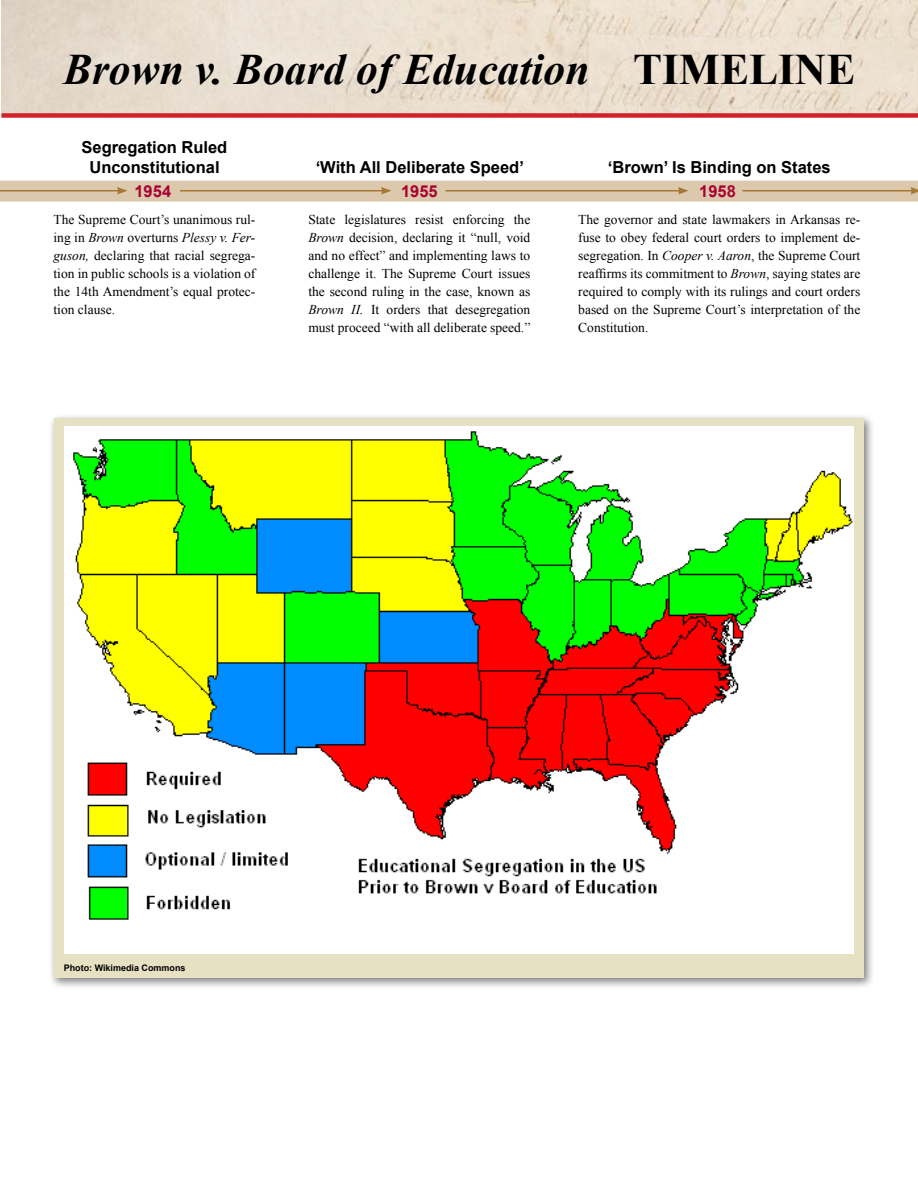
<style>
.page{position:relative;width:918px;height:1188px;background:#fff}
.page>*{position:absolute;margin:0;border:0;box-sizing:border-box;transform-origin:0 0}
.t1{font:italic 700 43.5px "Times New Roman";color:#000}
.t2{font:700 16.5px/19.8px "Arial";color:#000;text-align:center}
.t3{font:700 16.5px "Arial";color:#a90232}
.t4{font:13.5px/18px "Times New Roman";color:#000;text-align:justify}
.t5{font:700 9px "Arial";color:#000}
.s1{font-style:normal}
.s2{font-style:italic}
</style>
<div class="page">
<div style="left:48px;top:413px;width:827px;height:577px;background:#000;opacity:.5"></div>
<div style="left:54px;top:418px;width:810px;height:560px;background:#e7e1c4"></div>
<img style="left:2px;top:0;width:916px;height:113px">
<div style="left:2px;top:113px;width:916px;height:5px;background:#d22229"></div>
<div style="left:0;top:181px;width:918px;height:21px;background:#dcc9ad"></div>
<hr style="left:0;top:190px;width:119px;height:2px;background:#a77833">
<svg style="left:117px;top:187px;width:11px;height:8px"></svg>
<hr style="left:180px;top:190px;width:203px;height:2px;background:#a77833">
<svg style="left:381px;top:187px;width:11px;height:8px"></svg>
<hr style="left:446px;top:190px;width:234px;height:2px;background:#a77833">
<svg style="left:678px;top:187px;width:10px;height:8px"></svg>
<hr style="left:742px;top:190px;width:171px;height:2px;background:#a77833">
<svg style="left:910px;top:187px;width:8px;height:8px"></svg>
<img style="left:64px;top:427px;width:790px;height:526px">
<h1 class="t1" style="left:63px;top:39px;width:794px">Brown v. Board of Education <span class="s1">TIMELINE</span></h1>
<p class="t2" style="left:82px;top:138px;width:147px">Segregation Ruled<br>Unconstitutional</p>
<p class="t2" style="left:316px;top:158px;width:210px">‘With All Deliberate Speed’</p>
<p class="t2" style="left:608px;top:158px;width:224px">‘Brown’ Is Binding on States</p>
<p class="t3" style="left:134px;top:180px;width:38px">1954</p>
<p class="t3" style="left:401px;top:180px;width:38px">1955</p>
<p class="t3" style="left:699px;top:181px;width:38px">1958</p>
<p class="t4" style="left:54px;top:210px;width:203px">The Supreme Court’s unanimous rul&shy;ing in <span class="s2">Brown</span> overturns <span class="s2">Plessy v. Fer&shy;guson,</span> declaring that racial segrega&shy;tion in public schools is a violation of the 14th Amendment’s equal protec&shy;tion clause.</p>
<p class="t4" style="left:308px;top:210px;width:224px">State legislatures resist enforcing the <span class="s2">Brown</span> decision, declaring it “null, void and no effect” and implementing laws to challenge it. The Supreme Court issues the second ruling in the case, known as <span class="s2">Brown II.</span> It orders that desegregation must proceed “with all deliberate speed.”</p>
<p class="t4" style="left:578px;top:210px;width:284px">The governor and state lawmakers in Arkansas re&shy;fuse to obey federal court orders to implement de&shy;segregation. In <span class="s2">Cooper v. Aaron</span>, the Supreme Court reaffirms its commitment to <span class="s2">Brown</span>, saying states are required to comply with its rulings and court orders based on the Supreme Court’s interpretation of the Constitution.</p>
<p class="t5" style="left:64px;top:962px;width:123px">Photo: Wikimedia Commons</p>
</div>
